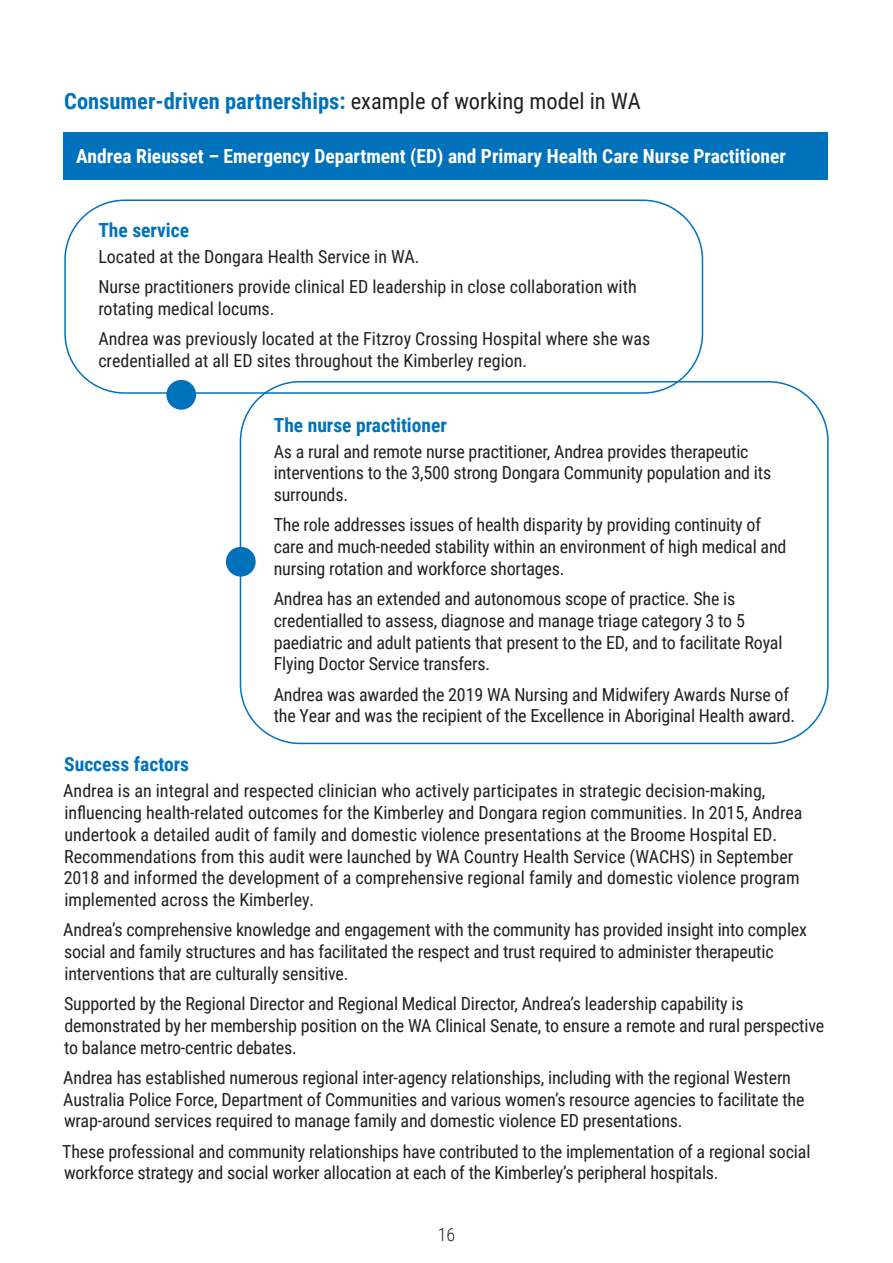
<style>
.page{position:relative;width:893px;height:1263px;background:#fff}
.page>*{position:absolute;margin:0;border:0;box-sizing:border-box;transform-origin:0 0}
.H3_Sub_Heads{font:700 22.5px "Roboto Condensed";color:#0072bc}
.H4_Sub_Heads{font:700 19.5px "Roboto Condensed";color:#fff}
.H4_Sub_Heads-2{font:700 19.5px "Roboto Condensed";color:#0072bc}
.Body_Copy{font:18px/21.8px "Roboto Condensed";letter-spacing:-.01em;color:#231f20}
.t1{font:300 18px "Roboto Condensed";color:#231f20}
.s1{font-weight:400;color:#231f20}
</style>
<div class="page">
<div style="left:64px;top:132px;width:764px;height:47px;background:#0072bc"></div>
<div style="left:166px;top:380px;width:30px;height:30px;background:#0072bc;border-radius:50%"></div>
<div style="left:226px;top:547px;width:30px;height:30px;background:#0072bc;border-radius:50%"></div>
<div style="left:64px;top:199px;width:639px;height:195px;border:2px solid #0072bc;border-radius:60px"></div>
<div style="left:240px;top:381px;width:589px;height:363px;border:2px solid #0072bc;border-radius:60px"></div>
<h3 class="H3_Sub_Heads" style="left:64px;top:85px;width:578px">Consumer-driven partnerships: <span class="s1">example of working model in WA</span></h3>
<h4 class="H4_Sub_Heads" style="left:76px;top:142px;width:711px">Andrea Rieusset – Emergency Department (ED) and Primary Health Care Nurse Practitioner</h4>
<h4 class="H4_Sub_Heads-2" style="left:98px;top:216px;width:92px">The service</h4>
<p class="Body_Copy" style="left:98px;top:245px;width:323px">Located at the Dongara Health Service in WA.</p>
<p class="Body_Copy" style="left:98px;top:275px;width:540px">Nurse practitioners provide clinical ED leadership in close collaboration with rotating medical locums.</p>
<p class="Body_Copy" style="left:98px;top:327px;width:554px">Andrea was previously located at the Fitzroy Crossing Hospital where she was credentialled at all ED sites throughout the Kimberley region.</p>
<h4 class="H4_Sub_Heads-2" style="left:274px;top:411px;width:175px">The nurse practitioner</h4>
<p class="Body_Copy" style="left:274px;top:440px;width:499px">As a rural and remote nurse practitioner, Andrea provides therapeutic interventions to the 3,500 strong Dongara Community population and its surrounds.</p>
<p class="Body_Copy" style="left:274px;top:513px;width:514px">The role addresses issues of health disparity by providing continuity of care and much-needed stability within an environment of high medical and nursing rotation and workforce shortages.</p>
<p class="Body_Copy" style="left:274px;top:587px;width:510px">Andrea has an extended and autonomous scope of practice. She is credentialled to assess, diagnose and manage triage category 3 to 5 paediatric and adult patients that present to the ED, and to facilitate Royal Flying Doctor Service transfers.</p>
<p class="Body_Copy" style="left:274px;top:683px;width:523px">Andrea was awarded the 2019 WA Nursing and Midwifery Awards Nurse of the Year and was the recipient of the Excellence in Aboriginal Health award.</p>
<h4 class="H4_Sub_Heads-2" style="left:64px;top:751px;width:126px">Success factors</h4>
<p class="Body_Copy" style="left:63px;top:779px;width:741px">Andrea is an integral and respected clinician who actively participates in strategic decision-making, influencing health-related outcomes for the Kimberley and Dongara region communities. In 2015, Andrea undertook a detailed audit of family and domestic violence presentations at the Broome Hospital ED.<br>Recommendations from this audit were launched by WA Country Health Service (WACHS) in September 2018 and informed the development of a comprehensive regional family and domestic violence program implemented across the Kimberley.</p>
<p class="Body_Copy" style="left:63px;top:918px;width:745px">Andrea’s comprehensive knowledge and engagement with the community has provided insight into complex social and family structures and has facilitated the respect and trust required to administer therapeutic interventions that are culturally sensitive.</p>
<p class="Body_Copy" style="left:64px;top:992px;width:762px">Supported by the Regional Director and Regional Medical Director, Andrea’s leadership capability is demonstrated by her membership position on the WA Clinical Senate, to ensure a remote and rural perspective to balance metro-centric debates.</p>
<p class="Body_Copy" style="left:63px;top:1066px;width:743px">Andrea has established numerous regional inter-agency relationships, including with the regional Western<br>Australia Police Force, Department of Communities and various women’s resource agencies to facilitate the wrap-around services required to manage family and domestic violence ED presentations.</p>
<p class="Body_Copy" style="left:62px;top:1140px;width:750px">These professional and community relationships have contributed to the implementation of a regional social workforce strategy and social worker allocation at each of the Kimberley’s peripheral hospitals.</p>
<p class="t1" style="left:438px;top:1221px;width:19px">16</p>
</div>
